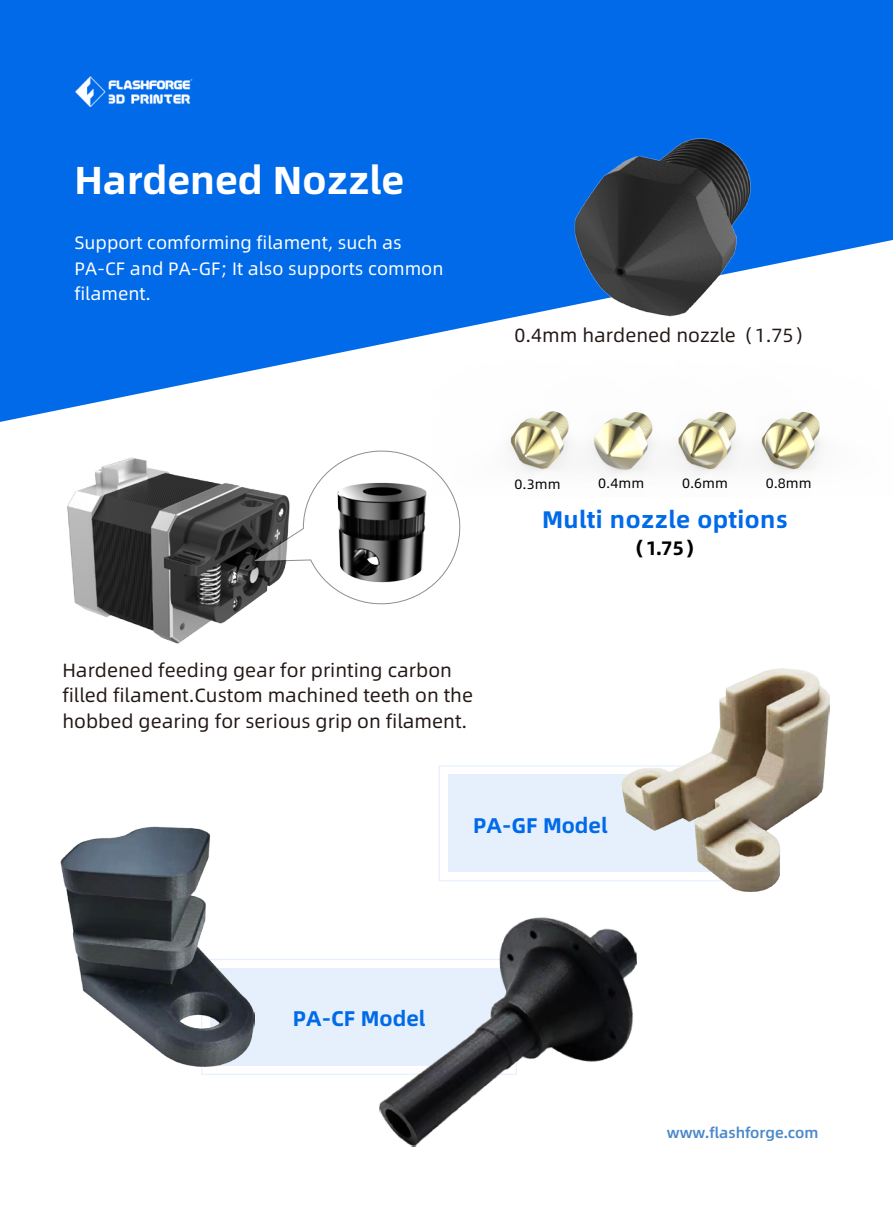
<style>
.page{position:relative;width:893px;height:1212px;background:#fff}
.page>*{position:absolute;margin:0;border:0;box-sizing:border-box;transform-origin:0 0}
.t1{font:39px "Alibaba Pu Hui Ti B";color:#fff}
.t2{font:24px "Alibaba Pu Hui Ti B";letter-spacing:.02em;color:#006ae9}
.t3{font:21.3px "Alibaba Pu Hui Ti B";color:#006ae9}
.t4{font:19.5px "Alibaba Pu Hui Ti B";color:#000}
.t5{font:19.2px/25.5px "Alibaba Pu Hui Ti R";color:#231815}
.t6{font:18px/25.5px "Alibaba Pu Hui Ti R";color:#fff}
.t7{font:15px "Alibaba Pu Hui Ti M";color:#4a88c9}
.t8{font:13.5px "Alibaba Pu Hui Ti R";color:#000}
</style>
<div class="page">
<div style="left:448px;top:774px;width:297px;height:98px;background:#e6f0fc"></div>
<div style="left:210px;top:968px;width:298px;height:98px;background:#e6f0fc"></div>
<div style="left:0;top:0;width:337px;height:373px;background:#006ae9"></div>
<img style="left:337px;top:0;width:556px;height:354px">
<img style="left:515px;top:411px;width:84px;height:62px">
<img style="left:599px;top:412px;width:84px;height:62px">
<img style="left:683px;top:412px;width:138px;height:62px">
<img style="left:621px;top:668px;width:208px;height:223px">
<img style="left:74px;top:76px;width:122px;height:31px">
<img style="left:372px;top:917px;width:265px;height:230px">
<img style="left:60px;top:827px;width:194px;height:240px">
<img style="left:0;top:373px;width:389px;height:271px">
<svg style="left:251px;top:451px;width:209px;height:153px"></svg>
<img style="left:322px;top:465px;width:120px;height:130px">
<h1 class="t1" style="left:74px;top:149px;width:331px">Hardened Nozzle</h1>
<p class="t6" style="left:74px;top:229px;width:371px">Support comforming filament, such as<br>PA-CF and PA-GF; It also supports common filament.</p>
<p class="t5" style="left:514px;top:321px;width:299px">0.4mm hardened nozzle（1.75）</p>
<p class="t5" style="left:62px;top:656px;width:412px">Hardened feeding gear for printing carbon filled filament.Custom machined teeth on the hobbed gearing for serious grip on filament.</p>
<p class="t8" style="left:515px;top:474px;width:47px">0.3mm</p>
<p class="t8" style="left:598px;top:473px;width:47px">0.4mm</p>
<p class="t8" style="left:682px;top:473px;width:47px">0.6mm</p>
<p class="t8" style="left:766px;top:473px;width:47px">0.8mm</p>
<p class="t2" style="left:542px;top:501px;width:247px">Multi nozzle options</p>
<p class="t4" style="left:627px;top:533px;width:78px">（1.75）</p>
<p class="t3" style="left:473px;top:808px;width:136px">PA-GF Model</p>
<p class="t3" style="left:293px;top:1001px;width:134px">PA-CF Model</p>
<p class="t7" style="left:667px;top:1120px;width:153px">www.flashforge.com</p>
</div>
